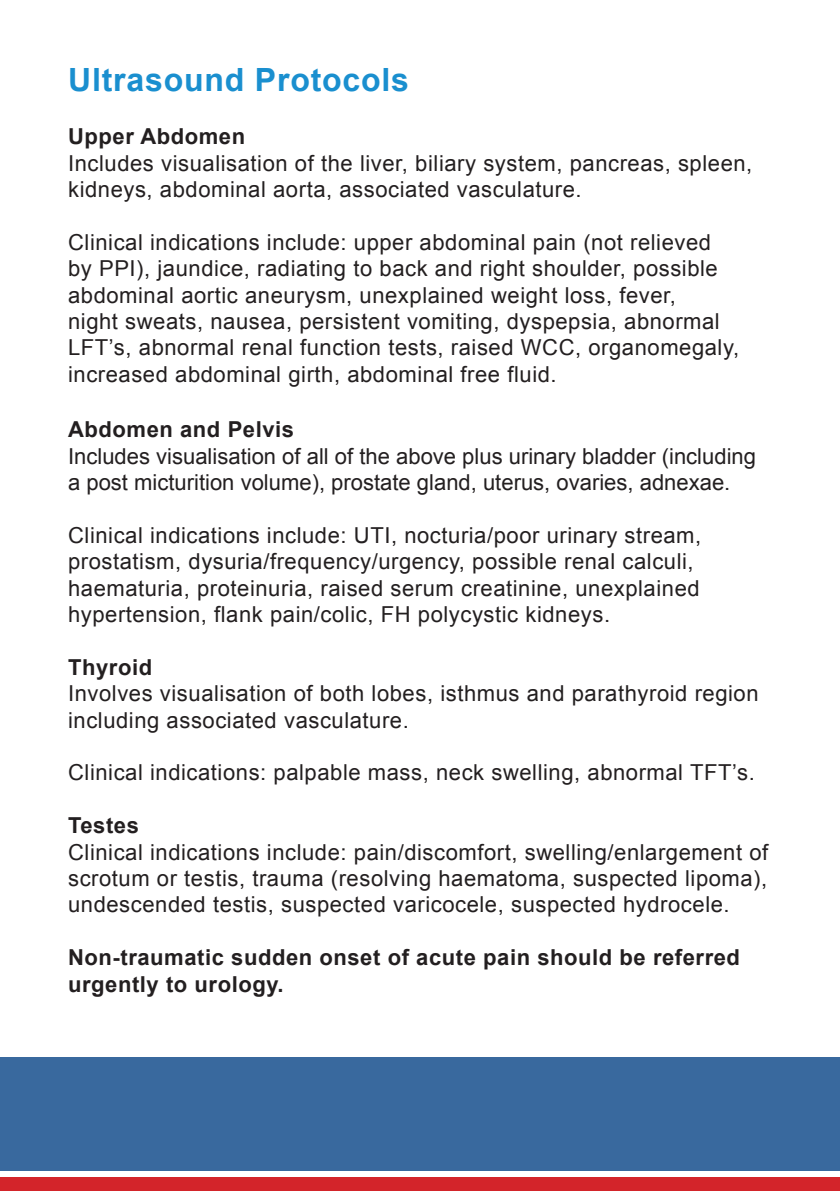
<style>
.page{position:relative;width:840px;height:1191px;background:#fff}
.page>*{position:absolute;margin:0;border:0;box-sizing:border-box;transform-origin:0 0}
.t1{font:700 32px "Arial";letter-spacing:.025em;color:#1a8fcf}
.t2{font:22px/26.4px "Arial";letter-spacing:.025em;color:#231f20}
.t3{font:22px/26.4px "Arial";color:#231f20}
.t4{font:700 22px/26.4px "Arial";letter-spacing:.025em;color:#231f20}
</style>
<div class="page">
<div style="left:0;top:1176px;width:839px;height:15px;background:#d3242a"></div>
<div style="left:0;top:1057px;width:839px;height:114px;background:#39699e"></div>
<h1 class="t1" style="left:68px;top:59px;width:342px">Ultrasound Protocols</h1>
<p class="t4" style="left:68px;top:124px;width:178px">Upper Abdomen</p>
<p class="t2" style="left:68px;top:150px;width:685px">Includes visualisation of the liver, biliary system, pancreas, spleen, kidneys, abdominal aorta, associated vasculature.</p>
<p class="t2" style="left:68px;top:229px;width:672px">Clinical indications include: upper abdominal pain (not relieved by PPI), jaundice, radiating to back and right shoulder, possible abdominal aortic aneurysm, unexplained weight loss, fever,<br>night sweats, nausea, persistent vomiting, dyspepsia, abnormal LFT’s, abnormal renal function tests, raised WCC, organomegaly, increased abdominal girth, abdominal free fluid.</p>
<p class="t4" style="left:68px;top:417px;width:227px">Abdomen and Pelvis</p>
<p class="t3" style="left:68px;top:443px;width:689px">Includes visualisation of all of the above plus urinary bladder (including a post micturition volume), prostate gland, uterus, ovaries, adnexae.</p>
<p class="t2" style="left:68px;top:522px;width:634px">Clinical indications include: UTI, nocturia/poor urinary stream, prostatism, dysuria/frequency/urgency, possible renal calculi, haematuria, proteinuria, raised serum creatinine, unexplained hypertension, flank pain/colic, FH polycystic kidneys.</p>
<p class="t4" style="left:68px;top:654px;width:85px">Thyroid</p>
<p class="t2" style="left:68px;top:680px;width:691px">Involves visualisation of both lobes, isthmus and parathyroid region including associated vasculature.</p>
<p class="t2" style="left:68px;top:759px;width:687px">Clinical indications: palpable mass, neck swelling, abnormal TFT’s.</p>
<p class="t4" style="left:68px;top:813px;width:72px">Testes</p>
<p class="t2" style="left:68px;top:839px;width:701px;text-align:justify">Clinical indications include: pain/discomfort, swelling/enlargement of scrotum or testis, trauma (resolving haematoma, suspected lipoma), undescended testis, suspected varicocele, suspected hydrocele.</p>
<p class="t4" style="left:68px;top:945px;width:673px">Non-traumatic sudden onset of acute pain should be referred urgently to urology.</p>
</div>
